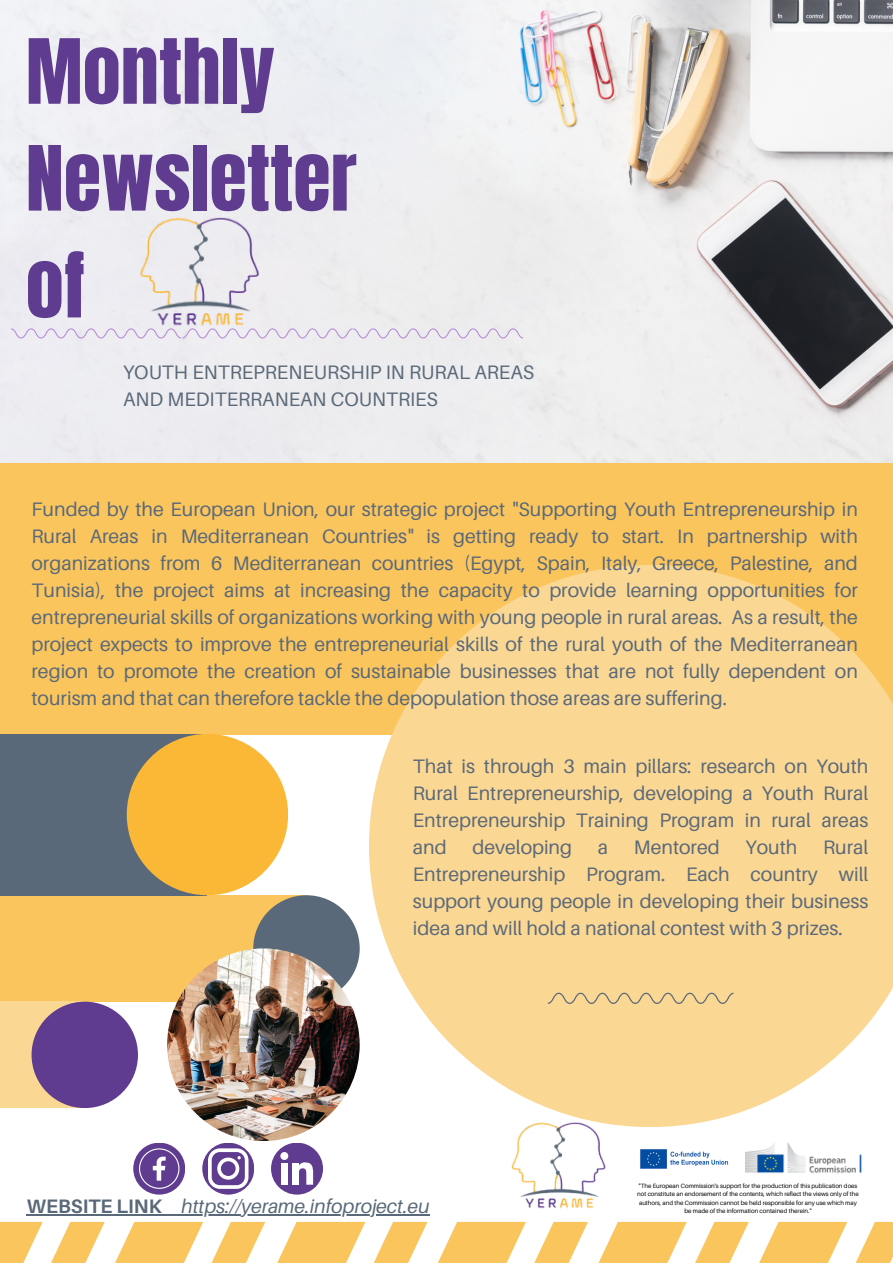
<style>
.page{position:relative;width:893px;height:1264px;background:#fff}
.page>*{position:absolute;margin:0;border:0;box-sizing:border-box;transform-origin:0 0}
.t1{font:76.35px/106.8px "Anton";color:#603c90}
.t2{font:19.5px/27px "Aileron";color:#5a6979;text-align:justify}
.t3{font:italic 19.5px "Aileron";color:#5a6979}
.t4{font:6.15px "Aileron";color:#000}
.s1{font-weight:700;font-style:normal}
</style>
<div class="page">
<div style="left:0;top:452px;width:892px;height:282px;background:#fbc55d"></div>
<img style="left:0;top:0;width:892px;height:463px">
<svg style="left:369px;top:565px;width:523px;height:562px;fill:#fbd794"></svg>
<svg style="left:547px;top:992px;width:186px;height:11px;background:#e3c68f"></svg>
<svg style="left:11px;top:328px;width:512px;height:10px;background:#e4deeb"></svg>
<img style="left:101px;top:212px;width:202px;height:121px">
<div style="left:0;top:895px;width:306px;height:106px;background:#fbc55d"></div>
<div style="left:253px;top:895px;width:106px;height:106px;background:#5a6979;border-radius:50%"></div>
<div style="left:0;top:1001px;width:85px;height:107px;background:#fbd794"></div>
<div style="left:32px;top:1001px;width:106px;height:107px;background:#603c90;border-radius:50%"></div>
<div style="left:0;top:734px;width:207px;height:161px;background:#5a6979"></div>
<div style="left:127px;top:734px;width:161px;height:161px;background:#fbb836;border-radius:50%"></div>
<svg style="left:0;top:1221px;width:892px;height:41px"></svg>
<svg style="left:202px;top:1142px;width:52px;height:52px"></svg>
<div style="left:271px;top:1142px;width:52px;height:52px;background:#603c90;border-radius:50%"></div>
<div style="left:133px;top:1142px;width:52px;height:52px;background:#603c90;border-radius:50%"></div>
<img style="left:480px;top:1118px;width:160px;height:91px">
<img style="left:637px;top:1148px;width:92px;height:20px">
<img style="left:745px;top:1142px;width:117px;height:32px">
<svg style="left:139px;top:1148px;width:40px;height:40px"></svg>
<svg style="left:208px;top:1148px;width:40px;height:40px"></svg>
<svg style="left:280px;top:1152px;width:34px;height:33px"></svg>
<img style="left:167px;top:948px;width:192px;height:192px;border-radius:50%">
<hr style="left:27px;top:1213px;width:135px;height:2px;background:#5a6979">
<svg style="left:162px;top:1214px;width:19px;height:1px"></svg>
<hr style="left:181px;top:1213px;width:248px;height:2px;background:#5a6979">
<p class="t1" style="left:26px;top:19px;width:250px">Monthly</p>
<p class="t1" style="left:26px;top:126px;width:332px">Newsletter of</p>
<p class="t2" style="left:123px;top:358px;width:412px">YOUTH ENTREPRENEURSHIP IN RURAL AREAS<br>AND MEDITERRANEAN COUNTRIES</p>
<p class="t2" style="left:32px;top:495px;width:827px">Funded by the European Union, our strategic project "Supporting Youth Entrepreneurship in Rural Areas in Mediterranean Countries" is getting ready to start. In partnership with organizations from 6 Mediterranean countries (Egypt, Spain, Italy, Greece, Palestine, and Tunisia), the project aims at increasing the capacity to provide learning opportunities for entrepreneurial skills of organizations working with young people in rural areas. As a result, the project expects to improve the entrepreneurial skills of the rural youth of the Mediterranean region to promote the creation of sustainable businesses that are not fully dependent on tourism and that can therefore tackle the depopulation those areas are suffering.</p>
<p class="t2" style="left:413px;top:752px;width:457px">That is through 3 main pillars: research on Youth Rural Entrepreneurship, developing a Youth Rural Entrepreneurship Training Program in rural areas and</p>
<p class="t2" style="left:472px;top:833px;width:101px">developing</p>
<p class="t2" style="left:598px;top:833px;width:12px">a</p>
<p class="t2" style="left:634px;top:833px;width:87px">Mentored</p>
<p class="t2" style="left:745px;top:833px;width:53px">Youth</p>
<p class="t2" style="left:413px;top:833px;width:457px;text-indent:410px">Rural Entrepreneurship Program. Each country will support young people in developing their business idea and will hold a national contest with 3 prizes.</p>
<p class="t3" style="left:27px;top:1193px;width:404px"><span class="s1">WEBSITE LINK</span> https://yerame.infoproject.eu</p>
<p class="t4" style="left:638px;top:1181px;width:220px">"The European Commission's support for the production of this publication does</p>
<p class="t4" style="left:637px;top:1190px;width:223px">not constitute an endorsement of the contents, which reflect the views only of the</p>
<p class="t4" style="left:639px;top:1198px;width:219px">authors, and the Commission cannot be held responsible for any use which may</p>
<p class="t4" style="left:684px;top:1207px;width:128px">be made of the information contained therein."</p>
</div>
